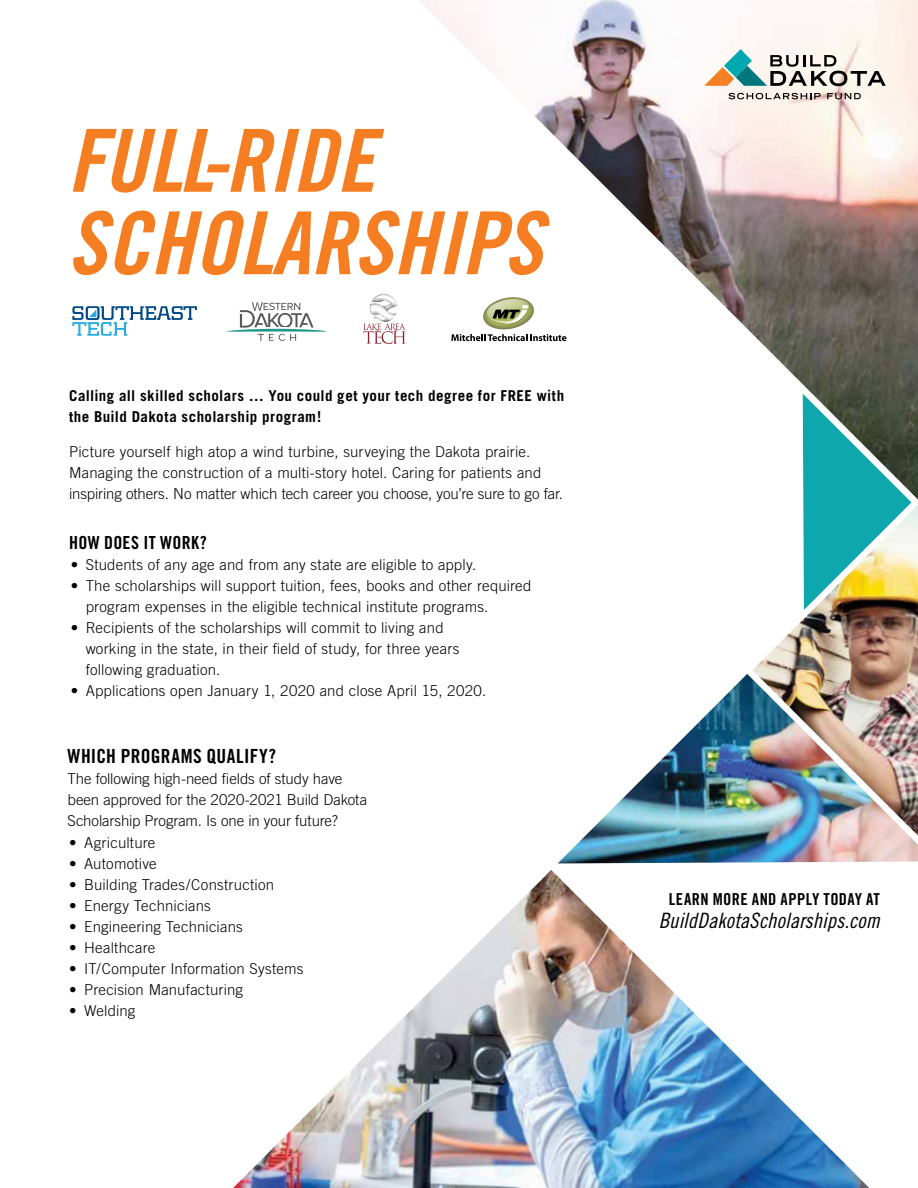
<style>
.page{position:relative;width:918px;height:1188px;background:#fff}
.page>*{position:absolute;margin:0;border:0;box-sizing:border-box;transform-origin:0 0}
.t1{font:87px/82.5px "Trade Gothic Bold Cond Twenty Obl";letter-spacing:.005em;color:#f57e23}
.t2{font:21.15px "Trade Gothic Cond Eighteen Obl";color:#000}
.t3{font:19.5px "Trade Gothic Bold Cond Twenty";letter-spacing:.02em;color:#000}
.t4{font:18px "Trade Gothic Bold Cond Twenty";letter-spacing:.02em;color:#000}
.t5{font:16.5px "Trade Gothic Bold Cond Twenty";letter-spacing:.025em;color:#000}
.t6{font:300 15px/21px "Trade Gothic";letter-spacing:.01em;color:#000}
.t7{font:700 15px/21px "Trade Gothic";letter-spacing:.03em;color:#000}
</style>
<div class="page">
<svg style="left:72px;top:306px;width:125px;height:30px"></svg>
<svg style="left:227px;top:302px;width:99px;height:39px"></svg>
<svg style="left:363px;top:323px;width:43px;height:21px"></svg>
<img style="left:370px;top:294px;width:28px;height:28px">
<img style="left:419px;top:0;width:499px;height:500px">
<svg style="left:704px;top:49px;width:182px;height:37px"></svg>
<svg style="left:729px;top:93px;width:92px;height:6px"></svg>
<svg style="left:827px;top:93px;width:34px;height:6px"></svg>
<svg style="left:803px;top:394px;width:108px;height:111px"></svg>
<img style="left:753px;top:505px;width:165px;height:169px">
<img style="left:558px;top:674px;width:360px;height:189px">
<img style="left:233px;top:870px;width:636px;height:318px">
<h1 class="t1" style="left:68px;top:119px;width:476px">FULL-RIDE<br>SCHOLARSHIPS</h1>
<p class="t7" style="left:69px;top:385px;width:497px">Calling all skilled scholars … You could get your tech degree for FREE with the Build Dakota scholarship program!</p>
<p class="t6" style="left:69px;top:441px;width:495px">Picture yourself high atop a wind turbine, surveying the Dakota prairie.<br>Managing the construction of a multi-story hotel. Caring for patients and inspiring others. No matter which tech career you choose, you’re sure to go far.</p>
<p class="t4" style="left:69px;top:531px;width:139px">HOW DOES IT WORK?</p>
<p class="t6" style="left:71px;top:554px;width:407px">• Students of any age and from any state are eligible to apply.</p>
<p class="t6" style="left:86px;top:575px;width:447px;text-indent:-15px">• The scholarships will support tuition, fees, books and other required program expenses in the eligible technical institute programs.</p>
<p class="t6" style="left:86px;top:617px;width:375px;text-indent:-15px">• Recipients of the scholarships will commit to living and working in the state, in their field of study, for three years following graduation.</p>
<p class="t6" style="left:71px;top:680px;width:417px">• Applications open January 1, 2020 and close April 15, 2020.</p>
<h3 class="t3" style="left:68px;top:744px;width:210px">WHICH PROGRAMS QUALIFY?</h3>
<p class="t6" style="left:68px;top:768px;width:301px">The following high-need fields of study have been approved for the 2020-2021 Build Dakota<br>Scholarship Program. Is one in your future?</p>
<p class="t6" style="left:69px;top:832px;width:88px">• Agriculture</p>
<p class="t6" style="left:69px;top:853px;width:89px">• Automotive</p>
<p class="t6" style="left:69px;top:874px;width:206px">• Building Trades/Construction</p>
<p class="t6" style="left:69px;top:895px;width:143px">• Energy Technicians</p>
<p class="t6" style="left:69px;top:916px;width:175px">• Engineering Technicians</p>
<p class="t6" style="left:69px;top:937px;width:88px">• Healthcare</p>
<p class="t6" style="left:69px;top:958px;width:236px">• IT/Computer Information Systems</p>
<p class="t6" style="left:69px;top:979px;width:175px">• Precision Manufacturing</p>
<p class="t6" style="left:69px;top:1000px;width:68px">• Welding</p>
<p class="t5" style="left:669px;top:889px;width:213px">LEARN MORE AND APPLY TODAY AT</p>
<h2 class="t2" style="left:659px;top:907px;width:223px">BuildDakotaScholarships.com</h2>
</div>
